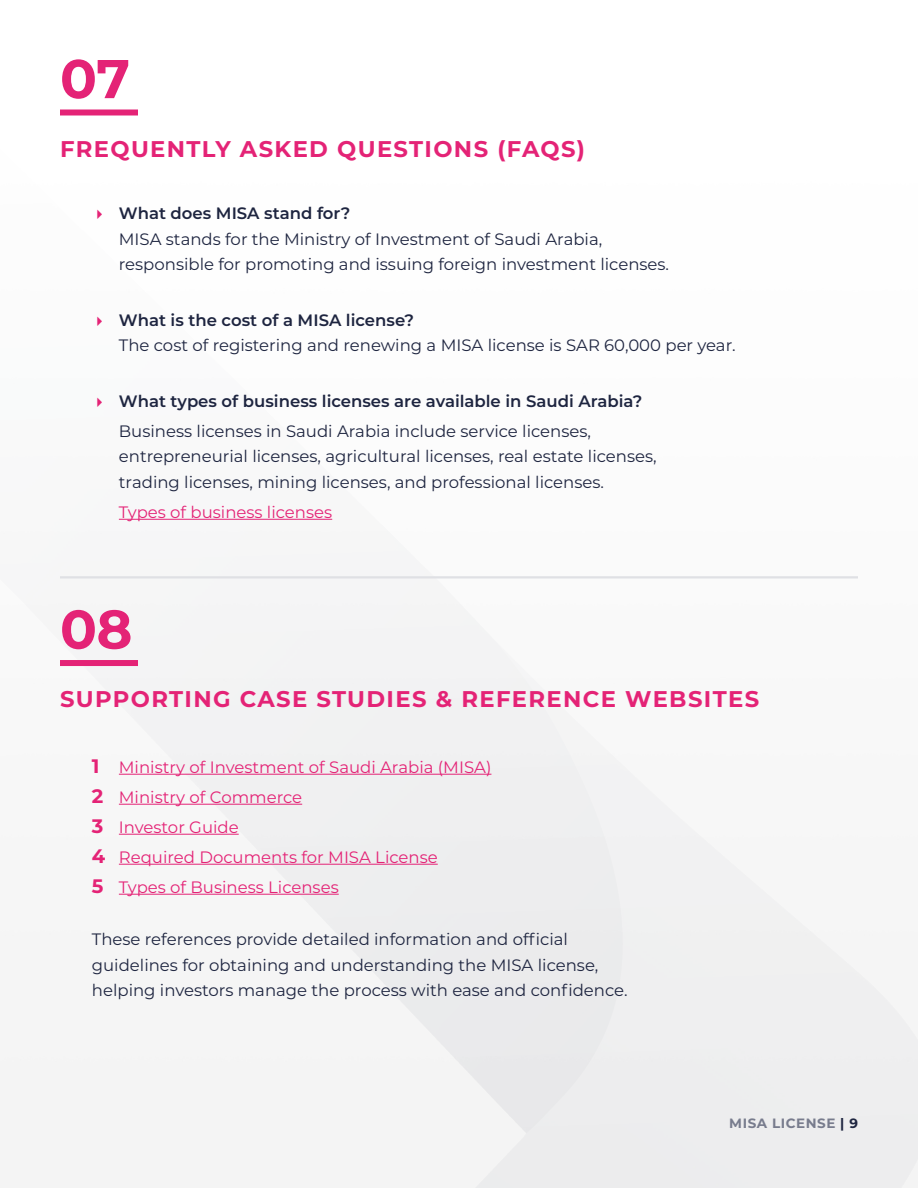
<style>
.page{position:relative;width:918px;height:1188px;background:#fff}
.page>*{position:absolute;margin:0;border:0;box-sizing:border-box;transform-origin:0 0}
.t1{font:700 54.45px "Montserrat";color:#e42376}
.t2{font:700 22.65px "Montserrat";letter-spacing:.06em;color:#e42376}
.t3{font:16.5px/25.5px "Montserrat";color:#1e2540}
.t4{font:16.5px/30px "Montserrat";color:#e42376}
.t5{font:600 16.5px "Montserrat";color:#1e2540}
.t6{font:700 13.5px "Montserrat";letter-spacing:.04em;color:#787c8d}
.s1{font-weight:700;font-size:19.5px}
.s2{color:#1e2540}
</style>
<div class="page">
<hr style="left:119px;top:519px;width:213px;height:1px;background:#e42376">
<div style="left:60px;top:110px;width:78px;height:6px;background:#e42376"></div>
<div style="left:60px;top:660px;width:78px;height:6px;background:#e42376"></div>
<hr style="left:60px;top:576px;width:798px;height:2px;background:#dfe0e4">
<hr style="left:119px;top:774px;width:372px;height:1px;background:#e42376">
<hr style="left:119px;top:804px;width:183px;height:1px;background:#e42376">
<hr style="left:119px;top:834px;width:120px;height:1px;background:#e42376">
<hr style="left:119px;top:864px;width:319px;height:1px;background:#e42376">
<hr style="left:119px;top:894px;width:220px;height:1px;background:#e42376">
<h1 class="t1" style="left:60px;top:40px;width:72px">07</h1>
<h2 class="t2" style="left:60px;top:132px;width:527px">FREQUENTLY ASKED QUESTIONS (FAQS)</h2>
<p class="t5" style="left:119px;top:202px;width:233px">What does MISA stand for?</p>
<p class="t3" style="left:119px;top:225px;width:552px">MISA stands for the Ministry of Investment of Saudi Arabia, responsible for promoting and issuing foreign investment licenses.</p>
<p class="t5" style="left:119px;top:308px;width:297px">What is the cost of a MISA license?</p>
<p class="t3" style="left:119px;top:332px;width:618px">The cost of registering and renewing a MISA license is SAR 60,000 per year.</p>
<p class="t5" style="left:119px;top:389px;width:525px">What types of business licenses are available in Saudi Arabia?</p>
<p class="t3" style="left:119px;top:417px;width:539px">Business licenses in Saudi Arabia include service licenses, entrepreneurial licenses, agricultural licenses, real estate licenses, trading licenses, mining licenses, and professional licenses.</p>
<p class="t4" style="left:119px;top:496px;width:215px">Types of business licenses</p>
<h1 class="t1" style="left:60px;top:590px;width:74px">08</h1>
<h2 class="t2" style="left:60px;top:683px;width:701px">SUPPORTING CASE STUDIES &amp; REFERENCE WEBSITES</h2>
<p class="t4" style="left:92px;top:751px;width:401px"><span class="s1">1</span> Ministry of Investment of Saudi Arabia (MISA)<br><span class="s1">2</span> Ministry of Commerce<br><span class="s1">3</span> Investor Guide<br><span class="s1">4</span> Required Documents for MISA License<br><span class="s1">5</span> Types of Business Licenses</p>
<p class="t3" style="left:92px;top:926px;width:537px">These references provide detailed information and official guidelines for obtaining and understanding the MISA license, helping investors manage the process with ease and confidence.</p>
<p class="t6" style="left:729px;top:1113px;width:130px">MISA LICENSE <span class="s2">| 9</span></p>
</div>
